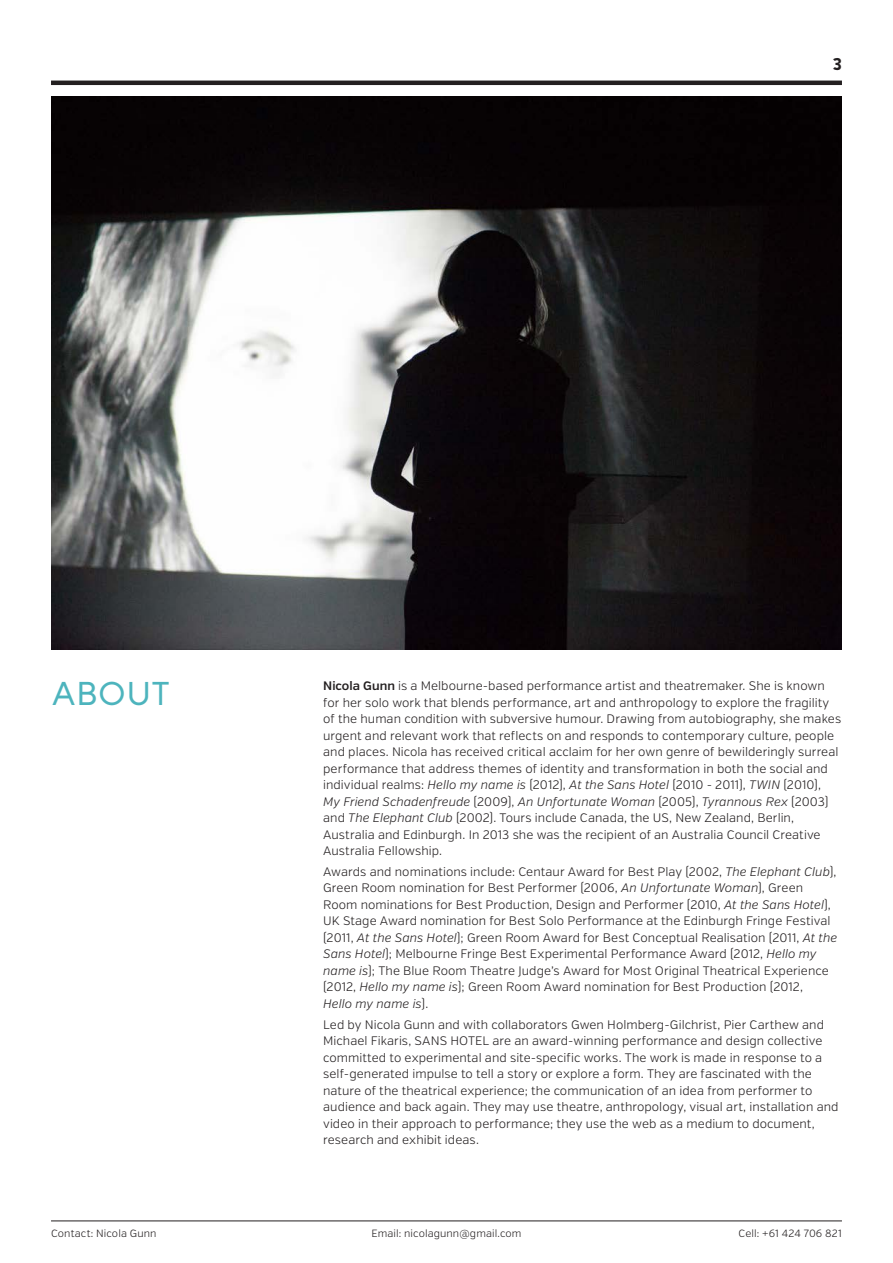
<style>
.page{position:relative;width:893px;height:1263px;background:#fff}
.page>*{position:absolute;margin:0;border:0;box-sizing:border-box;transform-origin:0 0}
.t1{font:600 33px "Baufra";letter-spacing:-.01em;color:#4db4bd}
.t2{font:700 18px "Baufra";color:#231f20}
.t3{font:300 12.3px/16.5px "Verb";letter-spacing:.005em;color:#231f20}
.t4{font:300 10.5px "Verb";letter-spacing:.01em;color:#231f20}
.s1{font-weight:600}
.s2{font-style:italic}
</style>
<div class="page">
<hr style="left:51px;top:81px;width:791px;height:4px;background:#231f20">
<hr style="left:51px;top:1220px;width:791px;height:1px;background:#231f20">
<img style="left:51px;top:97px;width:791px;height:553px">
<h2 class="t2" style="left:832px;top:51px;width:11px">3</h2>
<h1 class="t1" style="left:51px;top:672px;width:121px">ABOUT</h1>
<p class="t3" style="left:323px;top:678px;width:519px"><span class="s1">Nicola Gunn</span> is a Melbourne-based performance artist and theatremaker. She is known for her solo work that blends performance, art and anthropology to explore the fragility of the human condition with subversive humour. Drawing from autobiography, she makes urgent and relevant work that reflects on and responds to contemporary culture, people and places. Nicola has received critical acclaim for her own genre of bewilderingly surreal performance that address themes of identity and transformation in both the social and individual realms: <span class="s2">Hello my name is</span> (2012), <span class="s2">At the Sans Hotel</span> (2010 - 2011), <span class="s2">TWIN</span> (2010),<br><span class="s2">My Friend Schadenfreude</span> (2009), <span class="s2">An Unfortunate Woman</span> (2005), <span class="s2">Tyrannous Rex</span> (2003) and <span class="s2">The Elephant Club</span> (2002). Tours include Canada, the US, New Zealand, Berlin, Australia and Edinburgh. In 2013 she was the recipient of an Australia Council Creative Australia Fellowship.</p>
<p class="t3" style="left:323px;top:864px;width:516px">Awards and nominations include: Centaur Award for Best Play (2002, <span class="s2">The Elephant Club</span>), Green Room nomination for Best Performer (2006, <span class="s2">An Unfortunate Woman</span>), Green Room nominations for Best Production, Design and Performer (2010, <span class="s2">At the Sans Hotel</span>), UK Stage Award nomination for Best Solo Performance at the Edinburgh Fringe Festival (2011, <span class="s2">At the Sans Hotel</span>); Green Room Award for Best Conceptual Realisation (2011, <span class="s2">At the Sans Hotel</span>); Melbourne Fringe Best Experimental Performance Award (2012, <span class="s2">Hello my name is</span>); The Blue Room Theatre Judge’s Award for Most Original Theatrical Experience (2012, <span class="s2">Hello my name is</span>); Green Room Award nomination for Best Production (2012,<br><span class="s2">Hello my name is</span>).</p>
<p class="t3" style="left:323px;top:1016px;width:517px">Led by Nicola Gunn and with collaborators Gwen Holmberg-Gilchrist, Pier Carthew and Michael Fikaris, SANS HOTEL are an award-winning performance and design collective committed to experimental and site-specific works. The work is made in response to a self-generated impulse to tell a story or explore a form. They are fascinated with the nature of the theatrical experience; the communication of an idea from performer to audience and back again. They may use theatre, anthropology, visual art, installation and video in their approach to performance; they use the web as a medium to document, research and exhibit ideas.</p>
<p class="t4" style="left:51px;top:1227px;width:107px">Contact: Nicola Gunn</p>
<p class="t4" style="left:372px;top:1227px;width:151px">Email: nicolagunn@gmail.com</p>
<p class="t4" style="left:739px;top:1227px;width:105px">Cell: +61 424 706 821</p>
</div>
